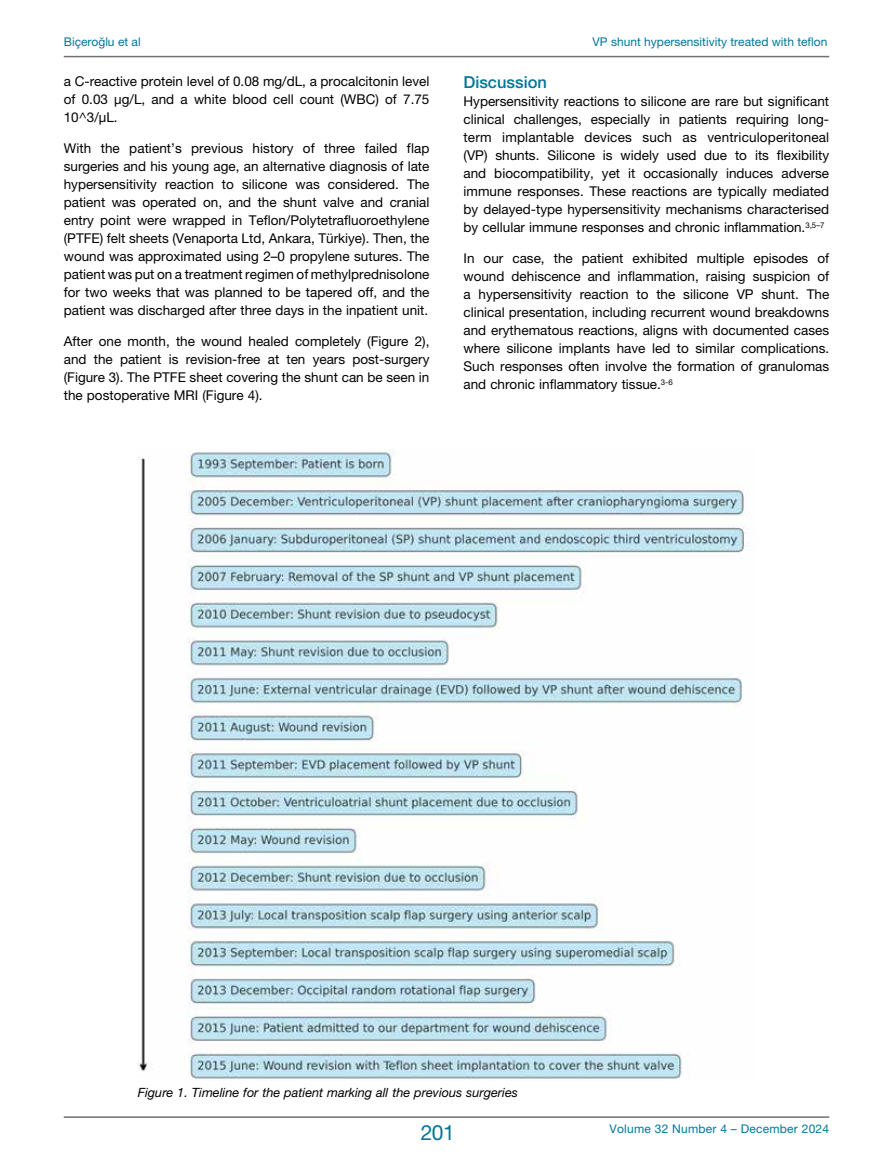
<style>
.page{position:relative;width:893px;height:1170px;background:#fff}
.page>*{position:absolute;margin:0;border:0;box-sizing:border-box;transform-origin:0 0}
.t1{font:21px "Helvetica Neue LT Pro";color:#007698}
.t2{font:500 16.5px "Helvetica Neue LT Pro";color:#007698}
.t3{font:13.5px/18px "Helvetica Neue LT Pro";color:#000;text-align:justify}
.t4{font:italic 12.75px "Helvetica Neue LT Pro";color:#000}
.t5{font:12px "Helvetica Neue LT Pro";color:#007698}
.t6{font:12px "Helvetica Neue LT Pro";letter-spacing:.02em;color:#007698}
</style>
<div class="page">
<hr style="left:64px;top:1116px;width:765px;height:1px;background:#717072">
<hr style="left:64px;top:56px;width:765px;height:1px;background:#717072">
<img style="left:139px;top:449px;width:610px;height:630px">
<p class="t5" style="left:64px;top:34px;width:78px">Biçeroğlu et al</p>
<p class="t5" style="left:593px;top:34px;width:236px">VP shunt hypersensitivity treated with teflon</p>
<p class="t3" style="left:64px;top:72px;width:367px">a C-reactive protein level of 0.08 mg/dL, a procalcitonin level of 0.03 µg/L, and a white blood cell count (WBC) of 7.75<br>10^3/µL.</p>
<p class="t3" style="left:64px;top:139px;width:367px">With the patient’s previous history of three failed flap surgeries and his young age, an alternative diagnosis of late hypersensitivity reaction to silicone was considered. The patient was operated on, and the shunt valve and cranial entry point were wrapped in Teflon/Polytetrafluoroethylene (PTFE) felt sheets (Venaporta Ltd, Ankara, Türkiye). Then, the wound was approximated using 2–0 propylene sutures. The patient was put on a treatment regimen of methylprednisolone for two weeks that was planned to be tapered off, and the patient was discharged after three days in the inpatient unit.</p>
<p class="t3" style="left:64px;top:332px;width:367px">After one month, the wound healed completely (Figure 2), and the patient is revision-free at ten years post-surgery (Figure 3). The PTFE sheet covering the shunt can be seen in the postoperative MRI (Figure 4).</p>
<p class="t2" style="left:463px;top:73px;width:85px">Discussion</p>
<p class="t3" style="left:463px;top:92px;width:367px">Hypersensitivity reactions to silicone are rare but significant clinical challenges, especially in patients requiring long&shy;term implantable devices such as ventriculoperitoneal (VP) shunts. Silicone is widely used due to its flexibility and biocompatibility, yet it occasionally induces adverse immune responses. These reactions are typically mediated by delayed-type hypersensitivity mechanisms characterised by cellular immune responses and chronic inflammation.<sup>3,5–7</sup></p>
<p class="t3" style="left:463px;top:249px;width:367px">In our case, the patient exhibited multiple episodes of wound dehiscence and inflammation, raising suspicion of a hypersensitivity reaction to the silicone VP shunt. The clinical presentation, including recurrent wound breakdowns and erythematous reactions, aligns with documented cases where silicone implants have led to similar complications.<br>Such responses often involve the formation of granulomas and chronic inflammatory tissue.<sup>3-6</sup></p>
<p class="t4" style="left:138px;top:1084px;width:382px">Figure 1. Timeline for the patient marking all the previous surgeries</p>
<h1 class="t1" style="left:421px;top:1119px;width:36px">201</h1>
<p class="t6" style="left:610px;top:1121px;width:221px">Volume 32 Number 4 – December 2024</p>
</div>
